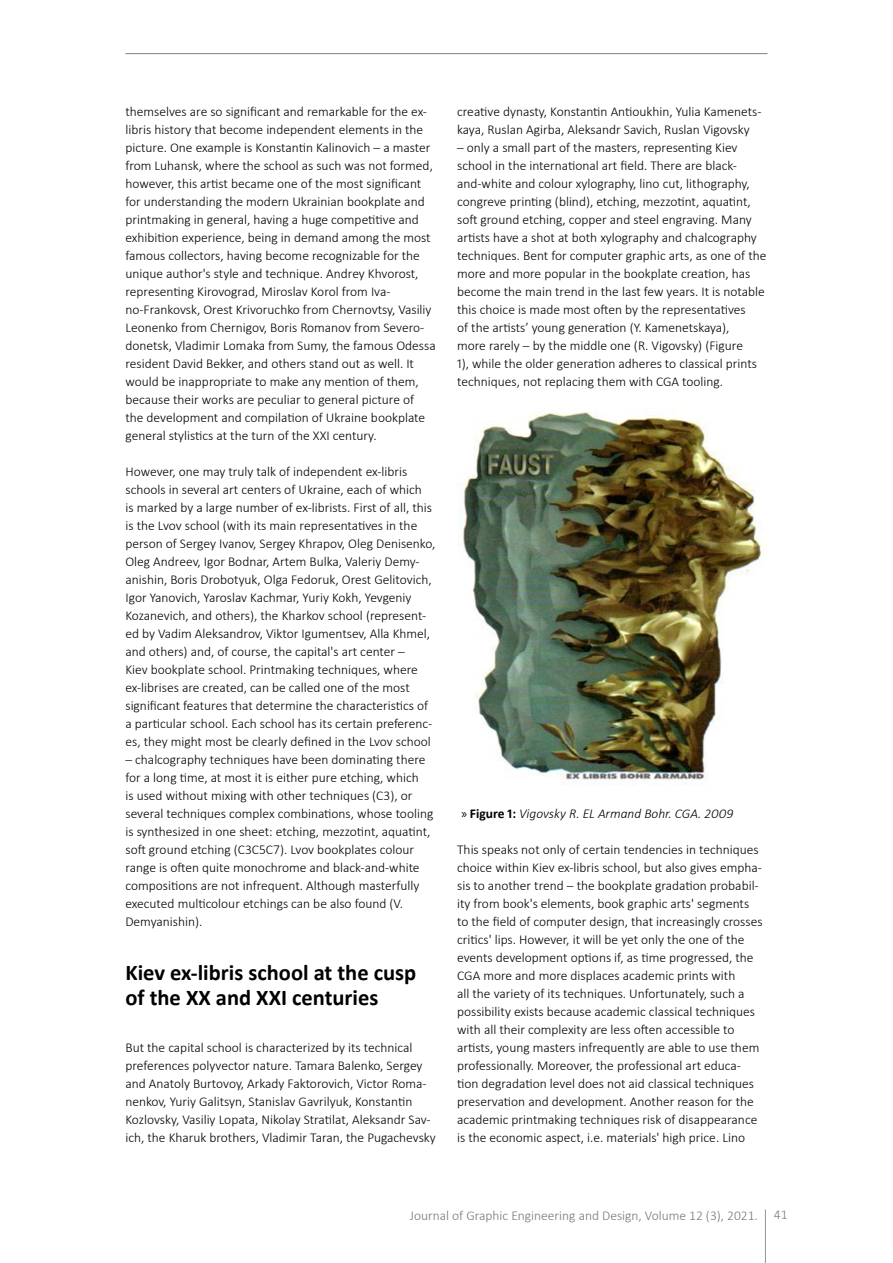
<style>
.page{position:relative;width:893px;height:1263px;background:#fff}
.page>*{position:absolute;margin:0;border:0;box-sizing:border-box;transform-origin:0 0}
.t1{font:700 22.5px/25.5px "Calibri";color:#000}
.t2{font:300 13.5px/18px "Calibri";color:#000}
.t3{font:300 13.5px "Calibri";color:#77787b}
.t4{font:italic 300 13.5px "Calibri";color:#000}
.s1{font-family:"Myriad Pro";font-weight:400;font-style:normal}
.s2{font-weight:700;font-style:normal}
</style>
<div class="page">
<hr style="left:765px;top:1209px;width:1px;height:54px;background:#939598">
<hr style="left:125px;top:53px;width:642px;height:1px;background:#808285">
<img style="left:458px;top:408px;width:305px;height:377px">
<p class="t2" style="left:125px;top:102px;width:312px">themselves are so significant and remarkable for the ex&shy;libris history that become independent elements in the picture. One example is Konstantin Kalinovich – a master from Luhansk, where the school as such was not formed, however, this artist became one of the most significant for understanding the modern Ukrainian bookplate and printmaking in general, having a huge competitive and exhibition experience, being in demand among the most famous collectors, having become recognizable for the unique author's style and technique. Andrey Khvorost, representing Kirovograd, Miroslav Korol from Iva&shy;no-Frankovsk, Orest Krivoruchko from Chernovtsy, Vasiliy Leonenko from Chernigov, Boris Romanov from Severo&shy;donetsk, Vladimir Lomaka from Sumy, the famous Odessa resident David Bekker, and others stand out as well. It would be inappropriate to make any mention of them, because their works are peculiar to general picture of<br>the development and compilation of Ukraine bookplate general stylistics at the turn of the ХХІ century.</p>
<p class="t2" style="left:125px;top:462px;width:311px">However, one may truly talk of independent ex-libris schools in several art centers of Ukraine, each of which<br>is marked by a large number of ex-librists. First of all, this is the Lvov school (with its main representatives in the person of Sergey Ivanov, Sergey Khrapov, Oleg Denisenko, Oleg Andreev, Igor Bodnar, Artem Bulka, Valeriy Demy&shy;anishin, Boris Drobotyuk, Olga Fedoruk, Orest Gelitovich, Igor Yanovich, Yaroslav Kachmar, Yuriy Kokh, Yevgeniy Kozanevich, and others), the Kharkov school (represent&shy;ed by Vadim Aleksandrov, Viktor Igumentsev, Alla Khmel, and others) and, of course, the capital's art center –<br>Kiev bookplate school. Printmaking techniques, where ex-librises are created, can be called one of the most significant features that determine the characteristics of a particular school. Each school has its certain preferenc&shy;es, they might most be clearly defined in the Lvov school</p>
<p class="t2" style="left:125px;top:750px;width:309px">– chalcography techniques have been dominating there for a long time, at most it is either pure etching, which<br>is used without mixing with other techniques (C3), or several techniques complex combinations, whose tooling is synthesized in one sheet: etching, mezzotint, aquatint, soft ground etching (С3С5С7). Lvov bookplates colour range is often quite monochrome and black-and-white compositions are not infrequent. Although masterfully executed multicolour etchings can be also found (V.<br>Demyanishin).</p>
<h1 class="t1" style="left:125px;top:959px;width:292px">Kiev ex-libris school at the cusp of the XX and XXI centuries</h1>
<p class="t2" style="left:125px;top:1038px;width:312px">But the capital school is characterized by its technical preferences polyvector nature. Tamara Balenko, Sergey and Anatoly Burtovoy, Arkady Faktorovich, Victor Roma&shy;nenkov, Yuriy Galitsyn, Stanislav Gavrilyuk, Konstantin Kozlovsky, Vasiliy Lopata, Nikolay Stratilat, Aleksandr Sav&shy;ich, the Kharuk brothers, Vladimir Taran, the Pugachevsky</p>
<p class="t2" style="left:457px;top:102px;width:306px">creative dynasty, Konstantin Antioukhin, Yulia Kamenets&shy;kaya, Ruslan Agirba, Aleksandr Savich, Ruslan Vigovsky</p>
<p class="t2" style="left:457px;top:138px;width:311px">– only a small part of the masters, representing Kiev school in the international art field. There are black&shy;and-white and colour xylography, lino cut, lithography, congreve printing (blind), etching, mezzotint, aquatint, soft ground etching, copper and steel engraving. Many artists have a shot at both xylography and chalcography techniques. Bent for computer graphic arts, as one of the more and more popular in the bookplate creation, has become the main trend in the last few years. It is notable this choice is made most often by the representatives<br>of the artists’ young generation (Y. Kamenetskaya),<br>more rarely – by the middle one (R. Vigovsky) (Figure<br>1), while the older generation adheres to classical prints techniques, not replacing them with CGA tooling.</p>
<p class="t4" style="left:461px;top:805px;width:274px"><span class="s1">»</span> <span class="s2">Figure 1:</span> Vigovsky R. EL Armand Bohr. CGA. 2009</p>
<p class="t2" style="left:457px;top:840px;width:307px">This speaks not only of certain tendencies in techniques choice within Kiev ex-libris school, but also gives empha&shy;sis to another trend – the bookplate gradation probabil&shy;ity from book's elements, book graphic arts' segments to the field of computer design, that increasingly crosses critics' lips. However, it will be yet only the one of the events development options if, as time progressed, the CGA more and more displaces academic prints with<br>all the variety of its techniques. Unfortunately, such a possibility exists because academic classical techniques with all their complexity are less often accessible to artists, young masters infrequently are able to use them professionally. Moreover, the professional art educa&shy;tion degradation level does not aid classical techniques preservation and development. Another reason for the academic printmaking techniques risk of disappearance is the economic aspect, i.e. materials' high price. Lino</p>
<p class="t3" style="left:410px;top:1207px;width:379px">Journal of Graphic Engineering and Design, Volume 12 (3), 2021. 41</p>
</div>
